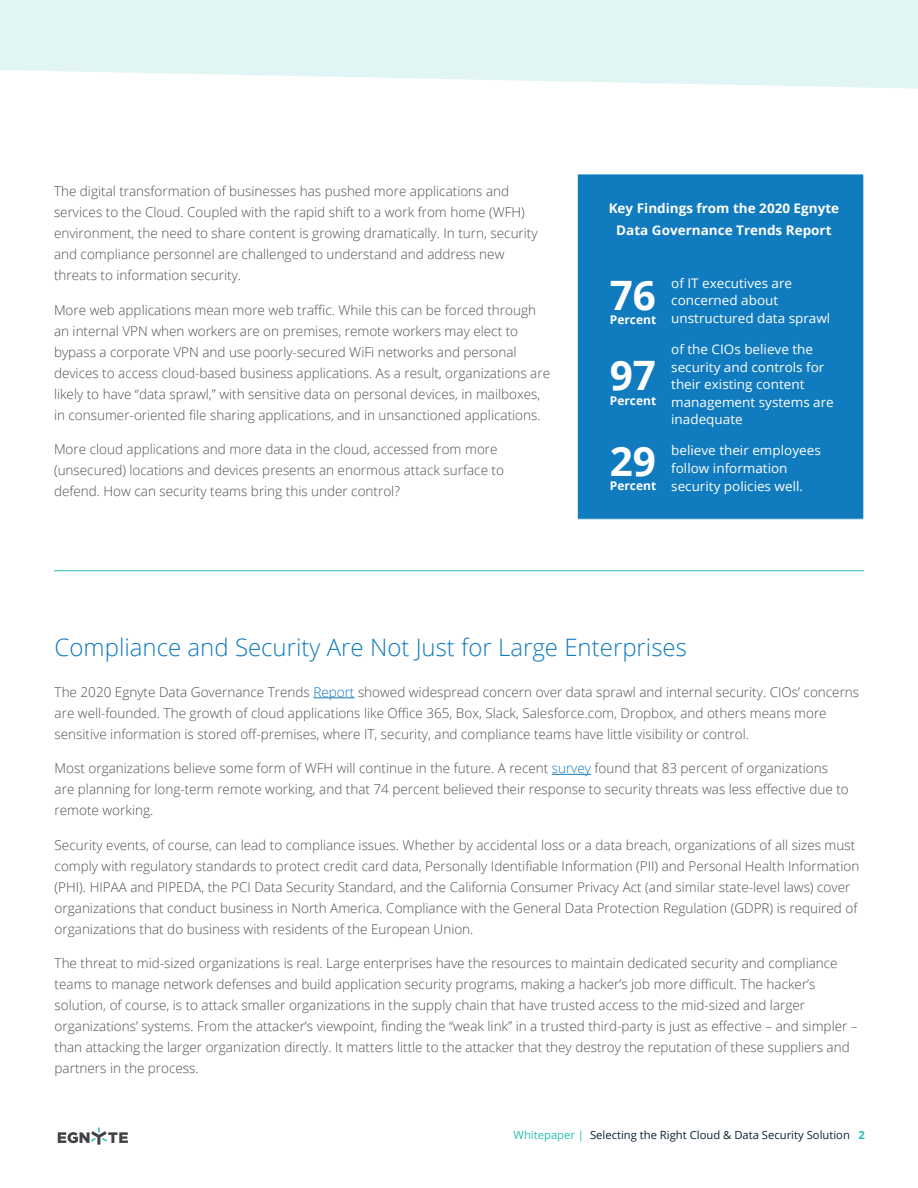
<style>
.page{position:relative;width:918px;height:1188px;background:#fff}
.page>*{position:absolute;margin:0;border:0;box-sizing:border-box;transform-origin:0 0}
.body_text{font:700 40.5px "Open Sans";color:#fff}
.SECTION_HEADER{font:300 24px "Open Sans";color:#107bbe}
.BODY_TEXT_-_NUMBERS{font:300 13.5px/21px "Open Sans";color:#4d4f54}
.BODY_TEXT_-_NUMBERS-2{font:13.2px/17.7px "Open Sans";color:#fff}
.BODY_TEXT_-_NUMBERS-3{font:700 13.2px/22px "Open Sans";color:#fff;text-align:center}
.body_text-2{font:700 12px "Open Sans";color:#fff}
.t1{font:11.25px "Open Sans";color:#0e2431}
.s1{color:#107bbe}
.s2{color:#2abdb4}
.s3{font-weight:700;color:#2abdb4}
</style>
<div class="page">
<svg style="left:58px;top:1128px;width:70px;height:17px"></svg>
<svg style="left:0;top:0;width:918px;height:89px;background:#e3f6f5"></svg>
<hr style="left:313px;top:697px;width:41px;height:1px;background:#107bbe">
<hr style="left:552px;top:774px;width:39px;height:1px;background:#107bbe">
<div style="left:577px;top:174px;width:287px;height:345px;background:#107bbe"></div>
<hr style="left:54px;top:570px;width:810px;height:1px;background:#2abdb4">
<p class="BODY_TEXT_-_NUMBERS" style="left:54px;top:180px;width:485px">The digital transformation of businesses has pushed more applications and services to the Cloud. Coupled with the rapid shift to a work from home (WFH) environment, the need to share content is growing dramatically. In turn, security and compliance personnel are challenged to understand and address new threats to information security.</p>
<p class="BODY_TEXT_-_NUMBERS" style="left:54px;top:299px;width:498px">More web applications mean more web traffic. While this can be forced through an internal VPN when workers are on premises, remote workers may elect to bypass a corporate VPN and use poorly-secured WiFi networks and personal devices to access cloud-based business applications. As a result, organizations are likely to have “data sprawl,” with sensitive data on personal devices, in mailboxes, in consumer-oriented file sharing applications, and in unsanctioned applications.</p>
<p class="BODY_TEXT_-_NUMBERS" style="left:54px;top:438px;width:452px">More cloud applications and more data in the cloud, accessed from more (unsecured) locations and devices presents an enormous attack surface to defend. How can security teams bring this under control?</p>
<p class="BODY_TEXT_-_NUMBERS-3" style="left:609px;top:197px;width:232px">Key Findings from the 2020 Egnyte<br>Data Governance Trends Report</p>
<p class="BODY_TEXT_-_NUMBERS-2" style="left:671px;top:274px;width:161px">of IT executives are concerned about unstructured data sprawl</p>
<p class="BODY_TEXT_-_NUMBERS-2" style="left:671px;top:340px;width:164px">of the CIOs believe the security and controls for their existing content management systems are inadequate</p>
<p class="BODY_TEXT_-_NUMBERS-2" style="left:671px;top:441px;width:151px">believe their employees follow information security policies well.</p>
<p class="body_text" style="left:610px;top:267px;width:48px">76</p>
<p class="body_text-2" style="left:610px;top:312px;width:48px">Percent</p>
<p class="body_text" style="left:610px;top:347px;width:48px">97</p>
<p class="body_text-2" style="left:610px;top:392px;width:48px">Percent</p>
<p class="body_text" style="left:610px;top:432px;width:48px">29</p>
<p class="body_text-2" style="left:610px;top:477px;width:48px">Percent</p>
<p class="SECTION_HEADER" style="left:55px;top:630px;width:634px">Compliance and Security Are Not Just for Large Enterprises</p>
<p class="BODY_TEXT_-_NUMBERS" style="left:55px;top:681px;width:806px">The 2020 Egnyte Data Governance Trends <span class="s1">Report</span> showed widespread concern over data sprawl and internal security. CIOs’ concerns are well-founded. The growth of cloud applications like Office 365, Box, Slack, Salesforce.com, Dropbox, and others means more sensitive information is stored off-premises, where IT, security, and compliance teams have little visibility or control.</p>
<p class="BODY_TEXT_-_NUMBERS" style="left:55px;top:758px;width:796px">Most organizations believe some form of WFH will continue in the future. A recent <span class="s1">survey</span> found that 83 percent of organizations are planning for long-term remote working, and that 74 percent believed their response to security threats was less effective due to remote working.</p>
<p class="BODY_TEXT_-_NUMBERS" style="left:55px;top:834px;width:806px">Security events, of course, can lead to compliance issues. Whether by accidental loss or a data breach, organizations of all sizes must comply with regulatory standards to protect credit card data, Personally Identifiable Information (PII) and Personal Health Information (PHI). HIPAA and PIPEDA, the PCI Data Security Standard, and the California Consumer Privacy Act (and similar state-level laws) cover organizations that conduct business in North America. Compliance with the General Data Protection Regulation (GDPR) is required of organizations that do business with residents of the European Union.</p>
<p class="BODY_TEXT_-_NUMBERS" style="left:55px;top:953px;width:805px">The threat to mid-sized organizations is real. Large enterprises have the resources to maintain dedicated security and compliance teams to manage network defenses and build application security programs, making a hacker’s job more difficult. The hacker’s solution, of course, is to attack smaller organizations in the supply chain that have trusted access to the mid-sized and larger organizations’ systems. From the attacker’s viewpoint, finding the “weak link” in a trusted third-party is just as effective – and simpler – than attacking the larger organization directly. It matters little to the attacker that they destroy the reputation of these suppliers and partners in the process.</p>
<p class="t1" style="left:514px;top:1127px;width:353px"><span class="s2">Whitepaper |</span> Selecting the Right Cloud &amp; Data Security Solution <span class="s3">2</span></p>
</div>
